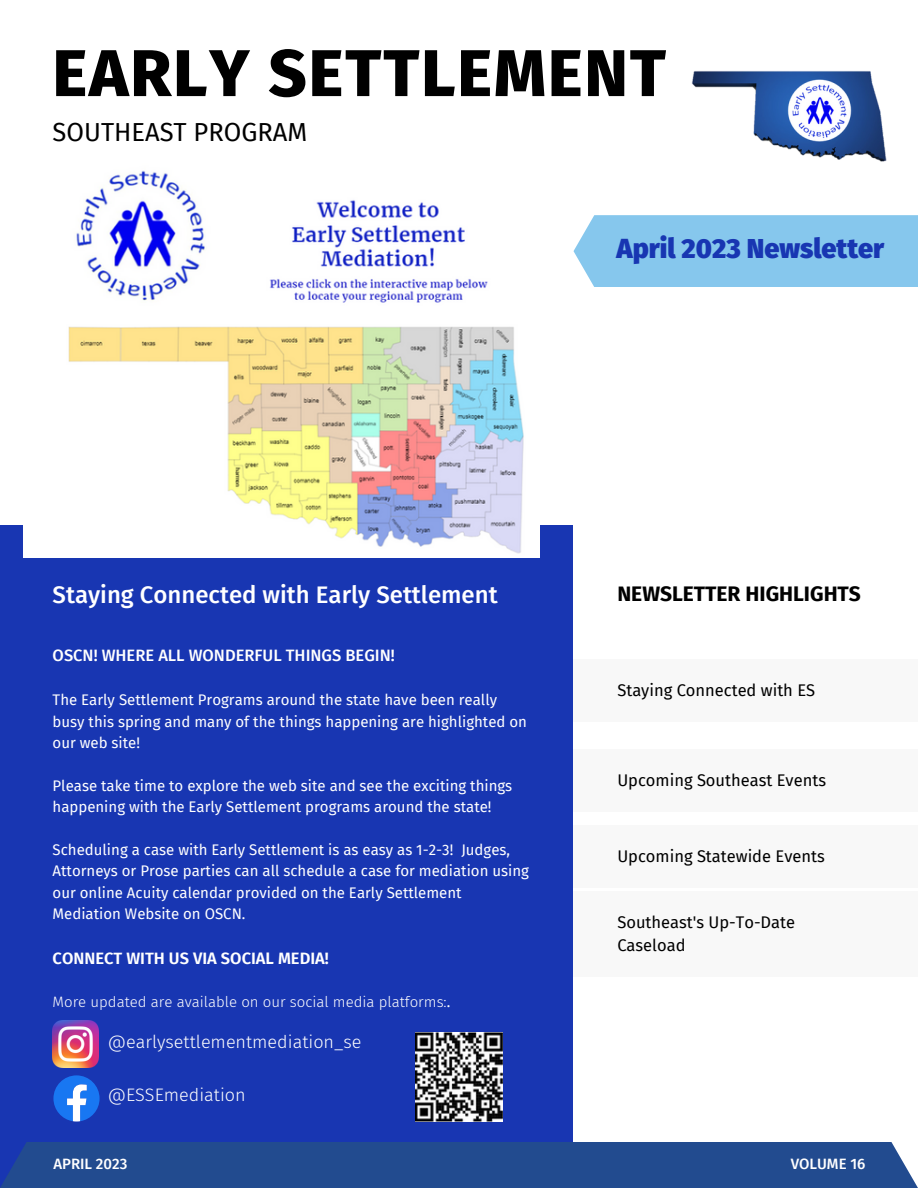
<style>
.page{position:relative;width:918px;height:1188px;background:#fff}
.page>*{position:absolute;margin:0;border:0;box-sizing:border-box;transform-origin:0 0}
.t1{font:800 66px "Fira Sans";letter-spacing:.03em;color:#000}
.t2{font:900 27px "Fira Sans";color:#1836b2}
.t3{font:25.5px "Fira Sans";color:#000}
.t4{font:500 24px "Fira Sans";color:#fff}
.t5{font:700 21px "Fira Sans";color:#000}
.t6{font:300 18px "Fira Sans";color:#fff}
.t7{font:16.5px/22.5px "Fira Sans";color:#000}
.t8{font:500 16.5px "Fira Sans";color:#fff}
.t9{font:600 16.5px "Fira Sans";color:#fff}
.t10{font:15px/21.3px "Fira Sans";color:#fff}
.t11{font:300 15px "Fira Sans";color:#fff}
.t12{font:500 15px "Fira Sans";color:#fff}
.s1{font-weight:400}
</style>
<div class="page">
<div style="left:574px;top:215px;width:344px;height:72px;background:#86c7ed"></div>
<img style="left:691px;top:71px;width:196px;height:91px">
<div style="left:0;top:525px;width:573px;height:663px;background:#1836b2"></div>
<div style="left:574px;top:659px;width:344px;height:63px;background:#f8f8f8"></div>
<div style="left:574px;top:749px;width:344px;height:63px;background:#f8f8f8"></div>
<div style="left:574px;top:825px;width:344px;height:63px;background:#f8f8f8"></div>
<div style="left:574px;top:891px;width:344px;height:86px;background:#f8f8f8"></div>
<div style="left:0;top:1142px;width:918px;height:46px;background:#224b8f"></div>
<img style="left:23px;top:170px;width:517px;height:388px">
<img style="left:53px;top:1021px;width:46px;height:46px">
<svg style="left:53px;top:1075px;width:47px;height:47px"></svg>
<img style="left:416px;top:1032px;width:86px;height:89px">
<h1 class="t1" style="left:53px;top:34px;width:615px">EARLY SETTLEMENT</h1>
<h3 class="t3" style="left:53px;top:117px;width:256px">SOUTHEAST PROGRAM</h3>
<h2 class="t2" style="left:617px;top:233px;width:269px">April 2023 Newsletter</h2>
<h3 class="t4" style="left:53px;top:580px;width:447px">Staying Connected with Early Settlement</h3>
<p class="t8" style="left:53px;top:646px;width:344px">OSCN! WHERE ALL WONDERFUL THINGS BEGIN!</p>
<p class="t10" style="left:53px;top:690px;width:476px">The Early Settlement Programs around the state have been really busy this spring and many of the things happening are highlighted on our web site!</p>
<p class="t10" style="left:53px;top:775px;width:461px">Please take time to explore the web site and see the exciting things happening with the Early Settlement programs around the state!</p>
<p class="t10" style="left:53px;top:839px;width:478px">Scheduling a case with Early Settlement is as easy as 1-2-3! Judges, Attorneys or Prose parties can all schedule a case for mediation using our online Acuity calendar provided on the Early Settlement Mediation Website on OSCN.</p>
<p class="t9" style="left:53px;top:949px;width:278px">CONNECT WITH US VIA SOCIAL MEDIA!</p>
<p class="t11" style="left:53px;top:993px;width:399px">More updated are available on our social media platforms:<span class="s1">.</span></p>
<p class="t6" style="left:108px;top:1032px;width:255px">@earlysettlementmediation_se</p>
<p class="t6" style="left:108px;top:1084px;width:140px">@ESSEmediation</p>
<h3 class="t5" style="left:617px;top:581px;width:245px">NEWSLETTER HIGHLIGHTS</h3>
<p class="t7" style="left:617px;top:679px;width:199px">Staying Connected with ES</p>
<p class="t7" style="left:617px;top:769px;width:210px">Upcoming Southeast Events</p>
<p class="t7" style="left:617px;top:845px;width:209px">Upcoming Statewide Events</p>
<p class="t7" style="left:617px;top:911px;width:179px">Southeast's Up-To-Date<br>Caseload</p>
<p class="t12" style="left:53px;top:1155px;width:75px">APRIL 2023</p>
<p class="t12" style="left:791px;top:1155px;width:76px">VOLUME 16</p>
</div>
